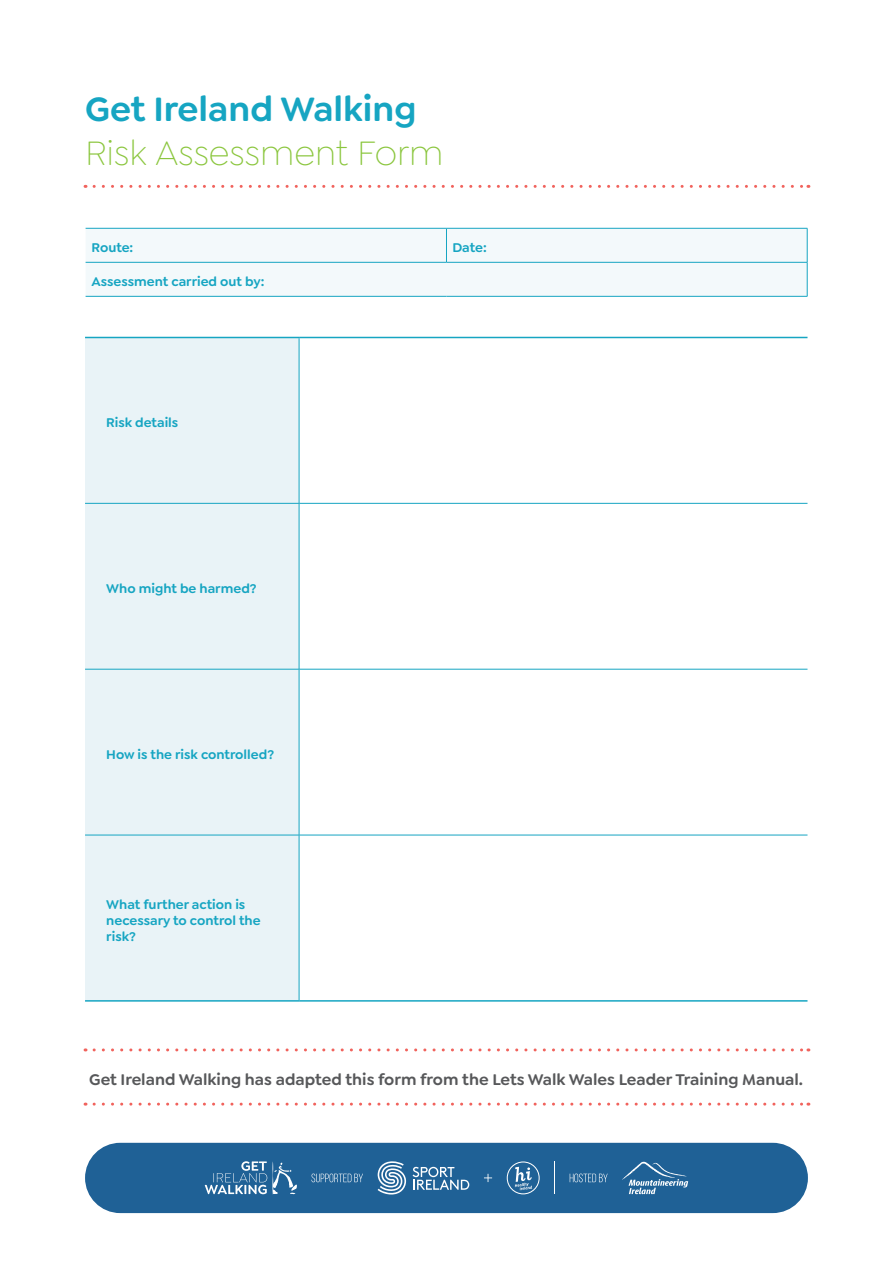
<style>
.page{position:relative;width:893px;height:1263px;background:#fff}
.page>*{position:absolute;margin:0;border:0;box-sizing:border-box;transform-origin:0 0}
.t1{font:300 36px "Goldplay";color:#8bc63e}
.t2{font:600 36px "Goldplay";color:#16a5c2}
.t3{font:600 16.5px "Goldplay";color:#57585a}
.t4{font:600 13.5px/16.2px "Goldplay";color:#16a5c2}
</style>
<div class="page">
<svg style="left:94px;top:185px;width:715px;height:3px"></svg>
<div style="left:85px;top:1143px;width:723px;height:70px;background:#1f6196;border-radius:35px"></div>
<svg style="left:622px;top:1161px;width:66px;height:33px"></svg>
<svg style="left:507px;top:1161px;width:33px;height:33px"></svg>
<svg style="left:311px;top:1173px;width:52px;height:9px"></svg>
<svg style="left:570px;top:1173px;width:38px;height:9px"></svg>
<svg style="left:484px;top:1174px;width:8px;height:8px"></svg>
<hr style="left:554px;top:1161px;width:1px;height:33px;background:#fff">
<svg style="left:413px;top:1167px;width:56px;height:23px"></svg>
<svg style="left:377px;top:1161px;width:29px;height:34px"></svg>
<svg style="left:205px;top:1161px;width:92px;height:33px"></svg>
<div style="left:85px;top:338px;width:214px;height:662px;background:#e9f3f7"></div>
<hr style="left:299px;top:338px;width:1px;height:165px;background:#16a5c2">
<hr style="left:85px;top:503px;width:214px;height:1px;background:#16a5c2">
<hr style="left:299px;top:503px;width:508px;height:1px;background:#16a5c2">
<hr style="left:299px;top:503px;width:1px;height:166px;background:#16a5c2">
<hr style="left:85px;top:669px;width:214px;height:1px;background:#16a5c2">
<hr style="left:299px;top:669px;width:508px;height:1px;background:#16a5c2">
<hr style="left:299px;top:669px;width:1px;height:166px;background:#16a5c2">
<hr style="left:85px;top:835px;width:214px;height:1px;background:#16a5c2">
<hr style="left:299px;top:835px;width:508px;height:1px;background:#16a5c2">
<hr style="left:299px;top:835px;width:1px;height:165px;background:#16a5c2">
<hr style="left:85px;top:337px;width:214px;height:1px;background:#16a5c2">
<hr style="left:299px;top:337px;width:508px;height:1px;background:#16a5c2">
<hr style="left:85px;top:1000px;width:214px;height:2px;background:#16a5c2">
<hr style="left:299px;top:1000px;width:508px;height:2px;background:#16a5c2">
<div style="left:86px;top:229px;width:721px;height:67px;background:#f3f9fb"></div>
<hr style="left:86px;top:228px;width:360px;height:1px;background:#16a5c2">
<hr style="left:446px;top:228px;width:361px;height:1px;background:#16a5c2">
<hr style="left:446px;top:228px;width:1px;height:34px;background:#16a5c2">
<hr style="left:807px;top:228px;width:1px;height:34px;background:#16a5c2">
<hr style="left:86px;top:262px;width:360px;height:1px;background:#16a5c2">
<hr style="left:446px;top:262px;width:361px;height:1px;background:#16a5c2">
<hr style="left:807px;top:262px;width:1px;height:34px;background:#16a5c2">
<hr style="left:86px;top:296px;width:360px;height:1px;background:#16a5c2">
<hr style="left:446px;top:296px;width:361px;height:1px;background:#16a5c2">
<svg style="left:94px;top:1048px;width:715px;height:3px"></svg>
<svg style="left:94px;top:1102px;width:715px;height:3px"></svg>
<p class="t2" style="left:85px;top:87px;width:333px">Get Ireland Walking</p>
<p class="t1" style="left:85px;top:133px;width:360px">Risk Assessment Form</p>
<p class="t4" style="left:92px;top:239px;width:43px">Route:</p>
<p class="t4" style="left:452px;top:239px;width:36px">Date:</p>
<p class="t4" style="left:92px;top:273px;width:174px">Assessment carried out by:</p>
<p class="t4" style="left:106px;top:414px;width:74px">Risk details</p>
<p class="t4" style="left:106px;top:580px;width:152px">Who might be harmed?</p>
<p class="t4" style="left:106px;top:746px;width:169px">How is the risk controlled?</p>
<p class="t4" style="left:106px;top:896px;width:156px">What further action is necessary to control the risk?</p>
<p class="t3" style="left:89px;top:1070px;width:715px">Get Ireland Walking has adapted this form from the Lets Walk Wales Leader Training Manual.</p>
</div>
